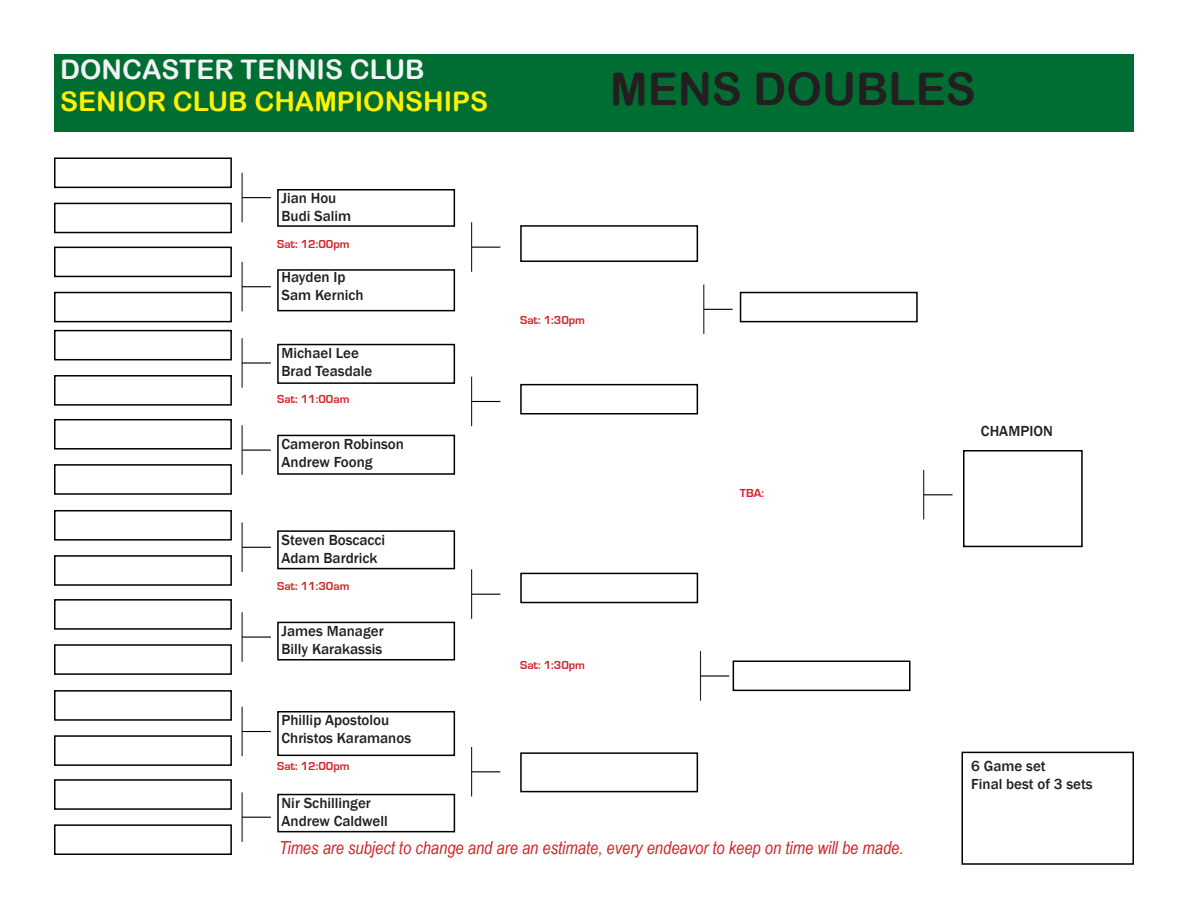
<style>
.page{position:relative;width:1188px;height:918px;background:#fff}
.page>*{position:absolute;margin:0;border:0;box-sizing:border-box;transform-origin:0 0}
.t1{font:45px "Arial Rounded MT Bold";color:#231f20}
.t2{font:27px "Arial Rounded MT Bold";color:#fff101}
.t3{font:27px "Arial Rounded MT Bold";color:#f2f3f4}
.t4{font:italic 18px "Arial Narrow";color:#d1232a}
.t5{font:500 15px/18px "Franklin Gothic";color:#231f20}
.t6{font:700 12px "Eurostile";color:#d1232a}
</style>
<div class="page">
<div style="left:54px;top:54px;width:1080px;height:77px;background:#006e32"></div>
<div style="left:54px;top:158px;width:178px;height:30px;border:2px solid #000"></div>
<div style="left:54px;top:203px;width:178px;height:30px;border:2px solid #000"></div>
<div style="left:54px;top:247px;width:178px;height:30px;border:2px solid #000"></div>
<div style="left:54px;top:292px;width:178px;height:30px;border:2px solid #000"></div>
<div style="left:54px;top:330px;width:178px;height:30px;border:2px solid #000"></div>
<div style="left:54px;top:375px;width:178px;height:31px;border:2px solid #000"></div>
<div style="left:54px;top:419px;width:178px;height:31px;border:2px solid #000"></div>
<div style="left:54px;top:464px;width:178px;height:31px;border:2px solid #000"></div>
<div style="left:54px;top:510px;width:178px;height:31px;border:2px solid #000"></div>
<div style="left:54px;top:555px;width:178px;height:31px;border:2px solid #000"></div>
<div style="left:54px;top:599px;width:178px;height:31px;border:2px solid #000"></div>
<div style="left:54px;top:644px;width:178px;height:31px;border:2px solid #000"></div>
<div style="left:54px;top:690px;width:178px;height:31px;border:2px solid #000"></div>
<div style="left:54px;top:735px;width:178px;height:31px;border:2px solid #000"></div>
<div style="left:54px;top:779px;width:178px;height:31px;border:2px solid #000"></div>
<div style="left:54px;top:824px;width:178px;height:31px;border:2px solid #000"></div>
<div style="left:277px;top:189px;width:178px;height:38px;border:2px solid #000"></div>
<div style="left:277px;top:269px;width:178px;height:42px;border:2px solid #000"></div>
<div style="left:277px;top:344px;width:178px;height:40px;border:2px solid #000"></div>
<div style="left:277px;top:435px;width:178px;height:40px;border:2px solid #000"></div>
<div style="left:277px;top:711px;width:178px;height:45px;border:2px solid #000"></div>
<div style="left:277px;top:794px;width:178px;height:38px;border:2px solid #000"></div>
<div style="left:277px;top:530px;width:178px;height:39px;border:2px solid #000"></div>
<div style="left:277px;top:622px;width:178px;height:39px;border:2px solid #000"></div>
<div style="left:520px;top:225px;width:178px;height:37px;border:2px solid #000"></div>
<div style="left:520px;top:384px;width:178px;height:30px;border:2px solid #000"></div>
<div style="left:520px;top:573px;width:178px;height:30px;border:2px solid #000"></div>
<div style="left:520px;top:752px;width:178px;height:40px;border:2px solid #000"></div>
<div style="left:963px;top:450px;width:120px;height:97px;border:2px solid #000"></div>
<div style="left:733px;top:661px;width:177px;height:30px;border:2px solid #000"></div>
<div style="left:740px;top:292px;width:178px;height:30px;border:2px solid #000"></div>
<hr style="left:242px;top:173px;width:1px;height:49px;background:#231f20">
<svg style="left:242px;top:197px;width:29px;height:1px"></svg>
<hr style="left:242px;top:262px;width:1px;height:49px;background:#231f20">
<svg style="left:243px;top:286px;width:28px;height:1px"></svg>
<hr style="left:242px;top:338px;width:1px;height:50px;background:#231f20">
<hr style="left:242px;top:362px;width:29px;height:2px;background:#000">
<hr style="left:242px;top:425px;width:1px;height:50px;background:#231f20">
<svg style="left:242px;top:450px;width:29px;height:1px"></svg>
<hr style="left:242px;top:792px;width:1px;height:50px;background:#231f20">
<svg style="left:243px;top:817px;width:28px;height:1px"></svg>
<hr style="left:242px;top:707px;width:1px;height:49px;background:#231f20">
<svg style="left:242px;top:731px;width:29px;height:1px"></svg>
<hr style="left:242px;top:612px;width:1px;height:50px;background:#231f20">
<svg style="left:242px;top:637px;width:29px;height:1px"></svg>
<hr style="left:242px;top:522px;width:1px;height:50px;background:#231f20">
<svg style="left:243px;top:547px;width:28px;height:1px"></svg>
<hr style="left:471px;top:222px;width:1px;height:50px;background:#231f20">
<svg style="left:472px;top:247px;width:28px;height:1px"></svg>
<hr style="left:700px;top:651px;width:1px;height:50px;background:#231f20">
<hr style="left:700px;top:675px;width:29px;height:2px;background:#000">
<hr style="left:703px;top:284px;width:1px;height:50px;background:#231f20">
<svg style="left:704px;top:309px;width:29px;height:1px"></svg>
<hr style="left:471px;top:747px;width:1px;height:49px;background:#231f20">
<svg style="left:472px;top:771px;width:28px;height:1px"></svg>
<hr style="left:471px;top:377px;width:1px;height:49px;background:#231f20">
<svg style="left:472px;top:401px;width:28px;height:1px"></svg>
<hr style="left:471px;top:569px;width:1px;height:50px;background:#231f20">
<svg style="left:472px;top:594px;width:28px;height:1px"></svg>
<hr style="left:923px;top:470px;width:1px;height:49px;background:#231f20">
<svg style="left:924px;top:494px;width:28px;height:1px"></svg>
<div style="left:962px;top:752px;width:172px;height:113px;border:2px solid #000"></div>
<h2 class="t3" style="left:60px;top:54px;width:366px">DONCASTER TENNIS CLUB</h2>
<h2 class="t2" style="left:60px;top:86px;width:429px">SENIOR CLUB CHAMPIONSHIPS</h2>
<p class="t5" style="left:282px;top:189px;width:71px">Jian Hou<br>Budi Salim</p>
<p class="t6" style="left:277px;top:238px;width:74px">Sat: 12:00pm</p>
<p class="t5" style="left:282px;top:269px;width:84px">Hayden Ip<br>Sam Kernich</p>
<p class="t5" style="left:282px;top:344px;width:92px">Michael Lee<br>Brad Teasdale</p>
<p class="t6" style="left:277px;top:393px;width:74px">Sat: 11:00am</p>
<p class="t5" style="left:282px;top:435px;width:124px">Cameron Robinson<br>Andrew Foong</p>
<p class="t5" style="left:282px;top:531px;width:105px">Steven Boscacci<br>Adam Bardrick</p>
<p class="t6" style="left:277px;top:579px;width:74px">Sat: 11:30am</p>
<p class="t5" style="left:282px;top:622px;width:104px">James Manager<br>Billy Karakassis</p>
<p class="t5" style="left:282px;top:711px;width:131px">Phillip Apostolou<br>Christos Karamanos</p>
<p class="t6" style="left:277px;top:760px;width:74px">Sat: 12:00pm</p>
<p class="t5" style="left:282px;top:794px;width:108px">Nir Schillinger<br>Andrew Caldwell</p>
<h1 class="t1" style="left:610px;top:62px;width:367px">MENS DOUBLES</h1>
<p class="t6" style="left:520px;top:314px;width:66px">Sat: 1:30pm</p>
<p class="t6" style="left:520px;top:658px;width:66px">Sat: 1:30pm</p>
<p class="t6" style="left:740px;top:486px;width:26px">TBA:</p>
<p class="t5" style="left:981px;top:422px;width:73px">CHAMPION</p>
<p class="t5" style="left:971px;top:757px;width:123px">6 Game set<br>Final best of 3 sets</p>
<p class="t4" style="left:279px;top:835px;width:626px">Times are subject to change and are an estimate, every endeavor to keep on time will be made.</p>
</div>
